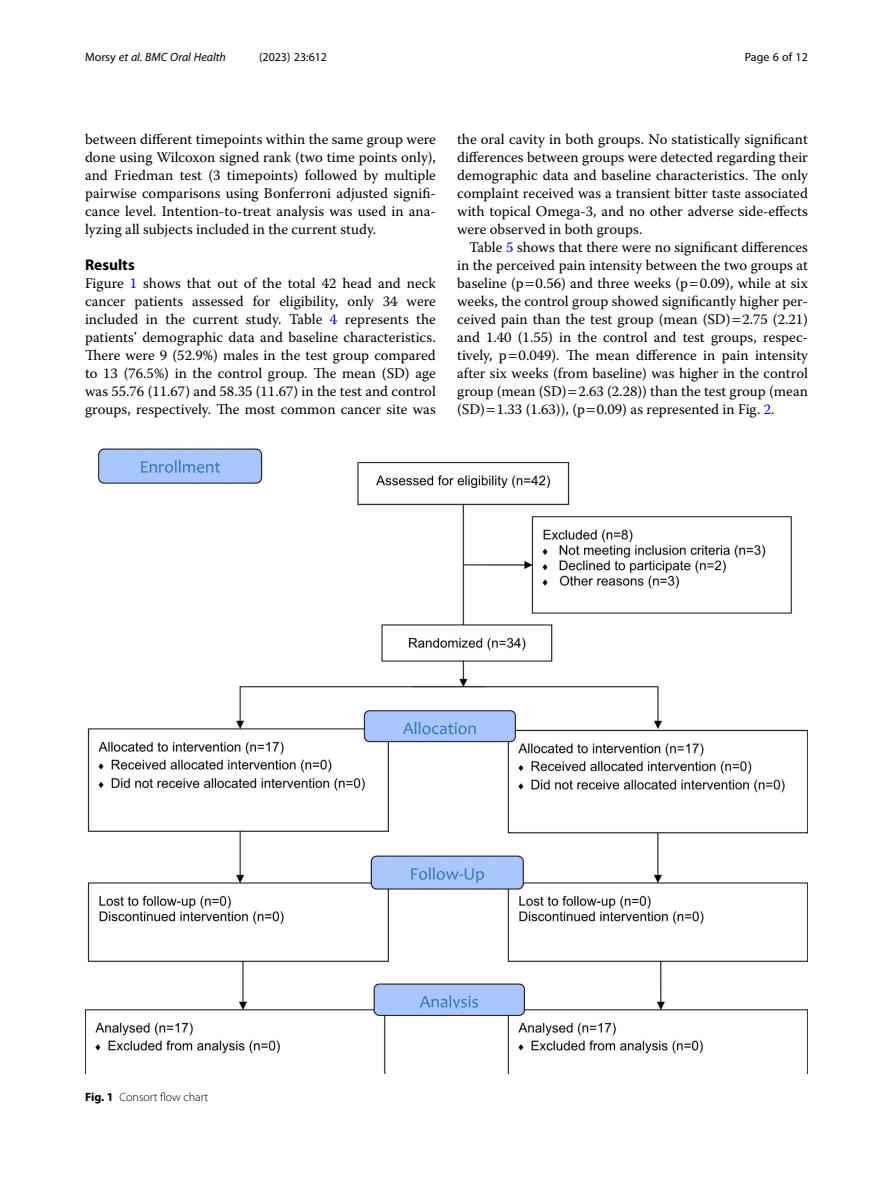
<style>
.page{position:relative;width:893px;height:1191px;background:#fff}
.page>*{position:absolute;margin:0;border:0;box-sizing:border-box;transform-origin:0 0}
.Head_1{font:700 15.45px "Myriad Pro";color:#000}
.Body_Text{font:14.7px/18px "Warnock Pro";color:#000;text-align:justify}
.Body_Text_Indent{font:14.7px/18px "Warnock Pro";color:#000;text-align:justify}
.t1{font:italic 12px "Myriad Pro";color:#000}
.t2{font:12px "Myriad Pro";color:#000}
.Figure_Caption{font:300 12px "Myriad Pro";color:#000}
.s1{font-style:normal}
.s2{color:#00f}
.s3{font-weight:700}
</style>
<div class="page">
<img style="left:85px;top:448px;width:723px;height:626px">
<p class="t1" style="left:85px;top:50px;width:142px"><span class="s1">Morsy</span> et al. BMC Oral Health</p>
<p class="t2" style="left:259px;top:50px;width:70px">(2023) 23:612</p>
<p class="t2" style="left:745px;top:50px;width:65px">Page 6 of 12</p>
<p class="Body_Text" style="left:85px;top:130px;width:352px">between different timepoints within the same group were done using Wilcoxon signed rank (two time points only), and Friedman test (3 timepoints) followed by multiple pairwise comparisons using Bonferroni adjusted signifi&shy;cance level. Intention-to-treat analysis was used in ana&shy;lyzing all subjects included in the current study.</p>
<p class="Head_1" style="left:85px;top:255px;width:51px">Results</p>
<p class="Body_Text" style="left:85px;top:274px;width:352px">Figure <span class="s2">1</span> shows that out of the total 42 head and neck cancer patients assessed for eligibility, only 34 were included in the current study. Table <span class="s2">4</span> represents the patients’ demographic data and baseline characteristics.<br>There were 9 (52.9%) males in the test group compared to 13 (76.5%) in the control group. The mean (SD) age was 55.76 (11.67) and 58.35 (11.67) in the test and control groups, respectively. The most common cancer site was</p>
<p class="Body_Text" style="left:457px;top:130px;width:352px">the oral cavity in both groups. No statistically significant differences between groups were detected regarding their demographic data and baseline characteristics. The only complaint received was a transient bitter taste associated with topical Omega-3, and no other adverse side-effects were observed in both groups.</p>
<p class="Body_Text_Indent" style="left:457px;top:238px;width:352px;text-indent:12px">Table <span class="s2">5</span> shows that there were no significant differences in the perceived pain intensity between the two groups at baseline (p 0.56) and three weeks (p 0.09), while at six weeks, the control group showed significantly higher per&shy;ceived pain than the test group (mean (SD) 2.75 (2.21) and 1.40 (1.55) in the control and test groups, respec&shy;tively, p 0.049). The mean difference in pain intensity after six weeks (from baseline) was higher in the control group (mean (SD) 2.63 (2.28)) than the test group (mean (SD) 1.33 (1.63)), (p 0.09) as represented in Fig. <span class="s2">2</span>.</p>
<p class="Figure_Caption" style="left:85px;top:1090px;width:125px"><span class="s3">Fig. 1</span> Consort flow chart</p>
</div>
